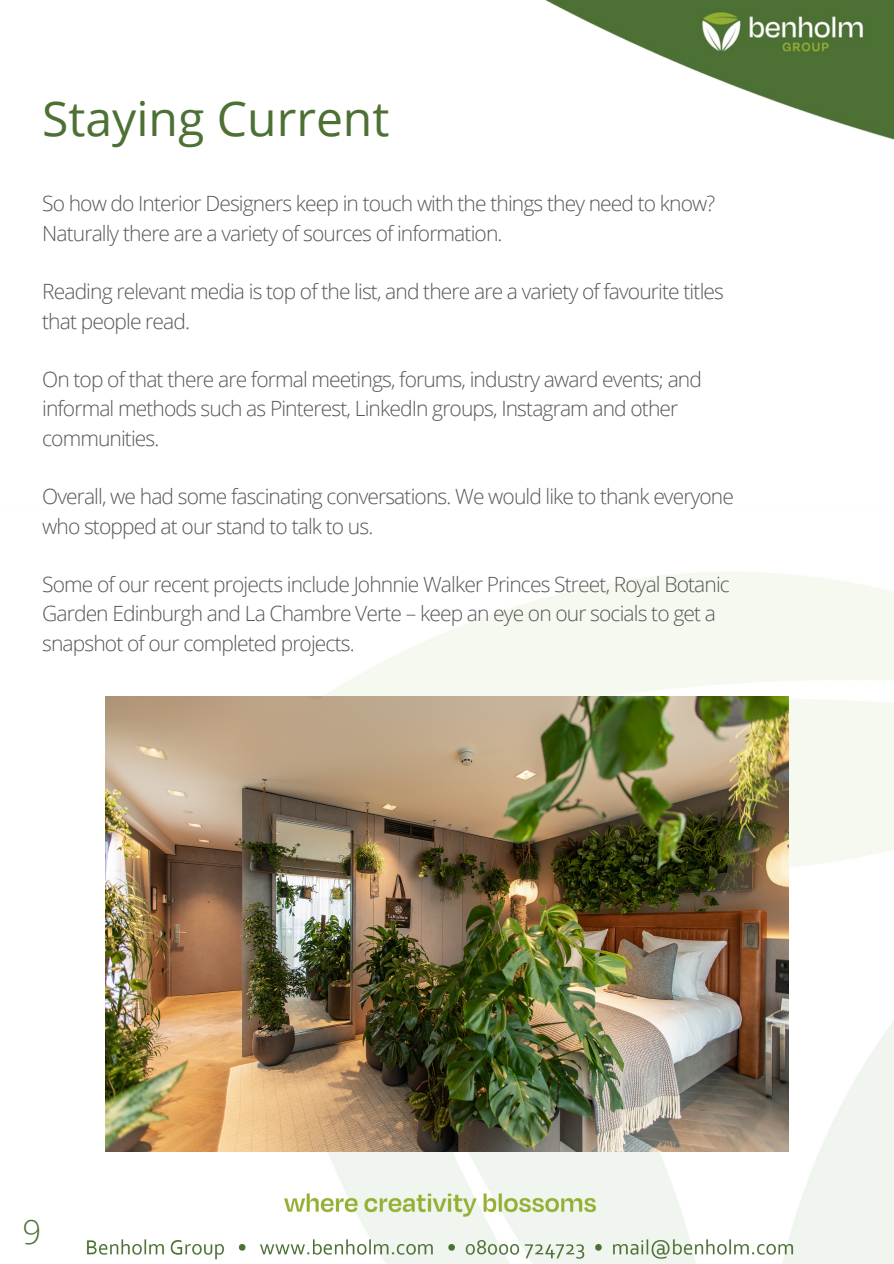
<style>
.page{position:relative;width:894px;height:1264px;background:#fff}
.page>*{position:absolute;margin:0;border:0;box-sizing:border-box;transform-origin:0 0}
.t1{font:48px "Open Sans";color:#4d7035}
.t2{font:300 33px "Open Sans";color:#4d7035}
.t3{font:300 21px/29.2px "Open Sans";letter-spacing:-.04em;color:#575757}
</style>
<div class="page">
<img style="left:86px;top:0;width:807px;height:1263px">
<img style="left:106px;top:696px;width:682px;height:455px">
<p class="t1" style="left:42px;top:85px;width:349px">Staying Current</p>
<p class="t3" style="left:42px;top:189px;width:674px">So how do Interior Designers keep in touch with the things they need to know?<br>Naturally there are a variety of sources of information.</p>
<p class="t3" style="left:42px;top:276px;width:683px">Reading relevant media is top of the list, and there are a variety of favourite titles that people read.</p>
<p class="t3" style="left:42px;top:364px;width:661px">On top of that there are formal meetings, forums, industry award events; and informal methods such as Pinterest, LinkedIn groups, Instagram and other communities.</p>
<p class="t3" style="left:42px;top:481px;width:693px">Overall, we had some fascinating conversations. We would like to thank everyone who stopped at our stand to talk to us.</p>
<p class="t3" style="left:42px;top:569px;width:689px">Some of our recent projects include Johnnie Walker Princes Street, Royal Botanic<br>Garden Edinburgh and La Chambre Verte – keep an eye on our socials to get a snapshot of our completed projects.</p>
<p class="t2" style="left:22px;top:1208px;width:20px">9</p>
</div>
